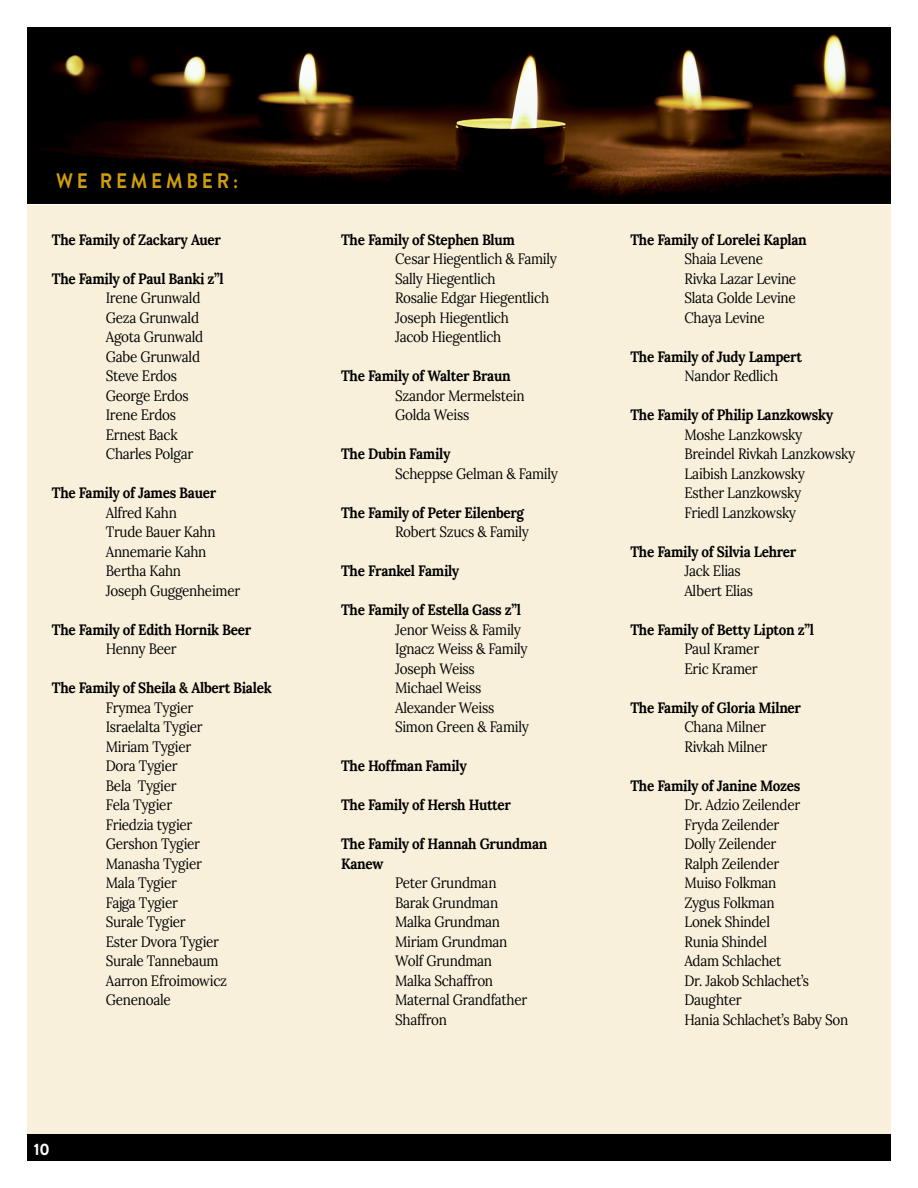
<style>
.page{position:relative;width:918px;height:1188px;background:#fff}
.page>*{position:absolute;margin:0;border:0;box-sizing:border-box;transform-origin:0 0}
.t1{font:700 21px "Brandon Grotesque";letter-spacing:.2em;color:#d19f0e;scale:.9 1}
.t2{font:700 16.5px "Brandon Grotesque";color:#fff}
.t3{font:15px/19.5px "Lora";letter-spacing:-.02em;color:#000;scale:.9 1}
.t4{font:700 15px/19.5px "Lora";letter-spacing:-.02em;color:#000;scale:.9 1}
</style>
<div class="page">
<div style="left:27px;top:1134px;width:864px;height:27px;background:#000"></div>
<img style="left:27px;top:27px;width:864px;height:176px">
<div style="left:27px;top:205px;width:864px;height:929px;background:#f8f0db"></div>
<p class="t1" style="left:56px;top:166px;width:204px">WE REMEMBER:</p>
<p class="t4" style="left:52px;top:228px;width:190px">The Family of Zackary Auer</p>
<p class="t4" style="left:52px;top:267px;width:192px">The Family of Paul Banki z”l</p>
<p class="t3" style="left:106px;top:287px;width:107px">Irene Grunwald</p>
<p class="t3" style="left:106px;top:307px;width:105px">Geza Grunwald</p>
<p class="t3" style="left:106px;top:326px;width:110px">Agota Grunwald</p>
<p class="t3" style="left:106px;top:346px;width:106px">Gabe Grunwald</p>
<p class="t3" style="left:106px;top:365px;width:81px">Steve Erdos</p>
<p class="t3" style="left:106px;top:385px;width:94px">George Erdos</p>
<p class="t3" style="left:106px;top:404px;width:80px">Irene Erdos</p>
<p class="t3" style="left:106px;top:424px;width:81px">Ernest Back</p>
<p class="t3" style="left:106px;top:443px;width:99px">Charles Polgar</p>
<p class="t4" style="left:52px;top:481px;width:184px">The Family of James Bauer</p>
<p class="t3" style="left:106px;top:502px;width:80px">Alfred Kahn</p>
<p class="t3" style="left:106px;top:521px;width:123px">Trude Bauer Kahn</p>
<p class="t3" style="left:106px;top:541px;width:113px">Annemarie Kahn</p>
<p class="t3" style="left:106px;top:560px;width:85px">Bertha Kahn</p>
<p class="t3" style="left:106px;top:580px;width:151px">Joseph Guggenheimer</p>
<p class="t4" style="left:52px;top:618px;width:223px">The Family of Edith Hornik Beer</p>
<p class="t3" style="left:106px;top:638px;width:80px">Henny Beer</p>
<p class="t4" style="left:52px;top:676px;width:246px">The Family of Sheila &amp; Albert Bialek</p>
<p class="t3" style="left:106px;top:697px;width:99px">Frymea Tygier</p>
<p class="t3" style="left:106px;top:716px;width:109px">Israelalta Tygier</p>
<p class="t3" style="left:106px;top:736px;width:97px">Miriam Tygier</p>
<p class="t3" style="left:106px;top:755px;width:81px">Dora Tygier</p>
<p class="t3" style="left:106px;top:775px;width:80px">Bela Tygier</p>
<p class="t3" style="left:106px;top:794px;width:75px">Fela Tygier</p>
<p class="t3" style="left:106px;top:814px;width:98px">Friedzia tygier</p>
<p class="t3" style="left:106px;top:833px;width:106px">Gershon Tygier</p>
<p class="t3" style="left:106px;top:853px;width:108px">Manasha Tygier</p>
<p class="t3" style="left:106px;top:872px;width:81px">Mala Tygier</p>
<p class="t3" style="left:106px;top:892px;width:82px">Fajga Tygier</p>
<p class="t3" style="left:106px;top:911px;width:90px">Surale Tygier</p>
<p class="t3" style="left:106px;top:931px;width:127px">Ester Dvora Tygier</p>
<p class="t3" style="left:106px;top:950px;width:127px">Surale Tannebaum</p>
<p class="t3" style="left:106px;top:970px;width:136px">Aarron Efroimowicz</p>
<p class="t3" style="left:106px;top:989px;width:74px">Genenoale</p>
<p class="t2" style="left:34px;top:1138px;width:18px">10</p>
<p class="t4" style="left:341px;top:228px;width:195px">The Family of Stephen Blum</p>
<p class="t3" style="left:395px;top:248px;width:181px">Cesar Hiegentlich &amp; Family</p>
<p class="t3" style="left:395px;top:268px;width:113px">Sally Hiegentlich</p>
<p class="t3" style="left:395px;top:287px;width:173px">Rosalie Edgar Hiegentlich</p>
<p class="t3" style="left:395px;top:307px;width:128px">Joseph Hiegentlich</p>
<p class="t3" style="left:395px;top:326px;width:119px">Jacob Hiegentlich</p>
<p class="t4" style="left:341px;top:364px;width:190px">The Family of Walter Braun</p>
<p class="t3" style="left:395px;top:385px;width:145px">Szandor Mermelstein</p>
<p class="t3" style="left:395px;top:404px;width:84px">Golda Weiss</p>
<p class="t4" style="left:341px;top:442px;width:123px">The Dubin Family</p>
<p class="t3" style="left:395px;top:463px;width:182px">Scheppse Gelman &amp; Family</p>
<p class="t4" style="left:341px;top:501px;width:205px">The Family of Peter Eilenberg</p>
<p class="t3" style="left:395px;top:521px;width:150px">Robert Szucs &amp; Family</p>
<p class="t4" style="left:341px;top:559px;width:133px">The Frankel Family</p>
<p class="t4" style="left:341px;top:598px;width:201px">The Family of Estella Gass z”l</p>
<p class="t3" style="left:395px;top:619px;width:141px">Jenor Weiss &amp; Family</p>
<p class="t3" style="left:395px;top:638px;width:149px">Ignacz Weiss &amp; Family</p>
<p class="t3" style="left:395px;top:658px;width:90px">Joseph Weiss</p>
<p class="t3" style="left:395px;top:677px;width:97px">Michael Weiss</p>
<p class="t3" style="left:395px;top:697px;width:112px">Alexander Weiss</p>
<p class="t3" style="left:395px;top:716px;width:150px">Simon Green &amp; Family</p>
<p class="t4" style="left:341px;top:754px;width:141px">The Hoffman Family</p>
<p class="t4" style="left:341px;top:793px;width:190px">The Family of Hersh Hutter</p>
<p class="t4" style="left:341px;top:832px;width:231px">The Family of Hannah Grundman<br>Kanew</p>
<p class="t3" style="left:395px;top:872px;width:114px">Peter Grundman</p>
<p class="t3" style="left:395px;top:892px;width:116px">Barak Grundman</p>
<p class="t3" style="left:395px;top:911px;width:118px">Malka Grundman</p>
<p class="t3" style="left:395px;top:931px;width:126px">Miriam Grundman</p>
<p class="t3" style="left:395px;top:950px;width:109px">Wolf Grundman</p>
<p class="t3" style="left:395px;top:970px;width:110px">Malka Schaffron</p>
<p class="t3" style="left:395px;top:989px;width:148px">Maternal Grandfather<br>Shaffron</p>
<p class="t4" style="left:630px;top:228px;width:197px">The Family of Lorelei Kaplan</p>
<p class="t3" style="left:684px;top:248px;width:89px">Shaia Levene</p>
<p class="t3" style="left:684px;top:268px;width:126px">Rivka Lazar Levine</p>
<p class="t3" style="left:684px;top:287px;width:125px">Slata Golde Levine</p>
<p class="t3" style="left:684px;top:307px;width:91px">Chaya Levine</p>
<p class="t4" style="left:630px;top:345px;width:192px">The Family of Judy Lampert</p>
<p class="t3" style="left:684px;top:365px;width:106px">Nandor Redlich</p>
<p class="t4" style="left:630px;top:403px;width:227px">The Family of Philip Lanzkowsky</p>
<p class="t3" style="left:684px;top:424px;width:132px">Moshe Lanzkowsky</p>
<p class="t3" style="left:684px;top:443px;width:191px">Breindel Rivkah Lanzkowsky</p>
<p class="t3" style="left:684px;top:463px;width:135px">Laibish Lanzkowsky</p>
<p class="t3" style="left:684px;top:482px;width:131px">Esther Lanzkowsky</p>
<p class="t3" style="left:684px;top:502px;width:126px">Friedl Lanzkowsky</p>
<p class="t4" style="left:630px;top:540px;width:186px">The Family of Silvia Lehrer</p>
<p class="t3" style="left:684px;top:560px;width:64px">Jack Elias</p>
<p class="t3" style="left:684px;top:580px;width:78px">Albert Elias</p>
<p class="t4" style="left:630px;top:618px;width:205px">The Family of Betty Lipton z”l</p>
<p class="t3" style="left:684px;top:638px;width:85px">Paul Kramer</p>
<p class="t3" style="left:684px;top:658px;width:83px">Eric Kramer</p>
<p class="t4" style="left:630px;top:696px;width:191px">The Family of Gloria Milner</p>
<p class="t3" style="left:684px;top:716px;width:92px">Chana Milner</p>
<p class="t3" style="left:684px;top:736px;width:94px">Rivkah Milner</p>
<p class="t4" style="left:630px;top:774px;width:190px">The Family of Janine Mozes</p>
<p class="t3" style="left:684px;top:794px;width:130px">Dr. Adzio Zeilender</p>
<p class="t3" style="left:684px;top:814px;width:107px">Fryda Zeilender</p>
<p class="t3" style="left:684px;top:833px;width:104px">Dolly Zeilender</p>
<p class="t3" style="left:684px;top:853px;width:107px">Ralph Zeilender</p>
<p class="t3" style="left:684px;top:872px;width:104px">Muiso Folkman</p>
<p class="t3" style="left:684px;top:892px;width:102px">Zygus Folkman</p>
<p class="t3" style="left:684px;top:911px;width:97px">Lonek Shindel</p>
<p class="t3" style="left:684px;top:931px;width:93px">Runia Shindel</p>
<p class="t3" style="left:684px;top:950px;width:109px">Adam Schlachet</p>
<p class="t3" style="left:684px;top:970px;width:140px">Dr. Jakob Schlachet’s<br>Daughter</p>
<p class="t3" style="left:684px;top:1009px;width:184px">Hania Schlachet’s Baby Son</p>
</div>
